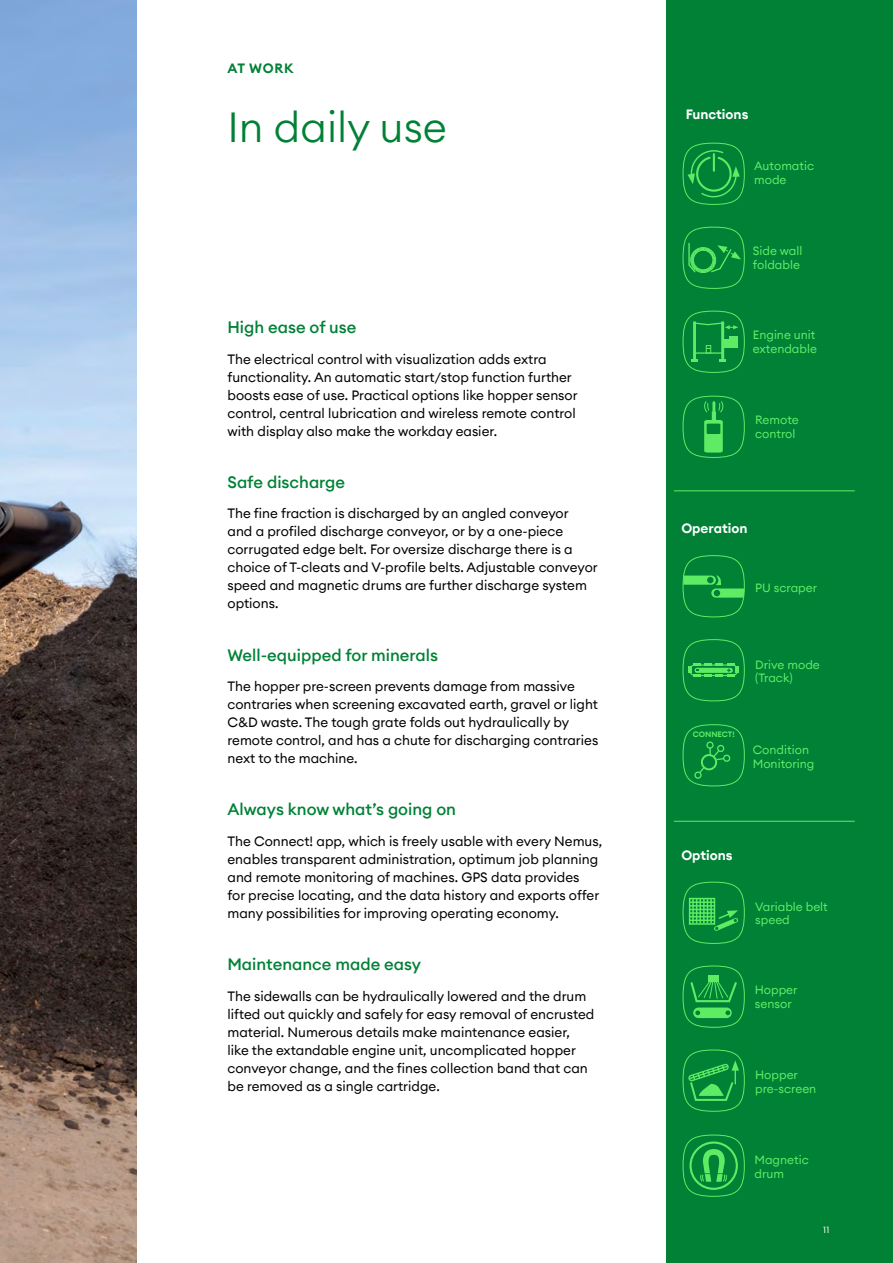
<style>
.page{position:relative;width:893px;height:1263px;background:#fff}
.page>*{position:absolute;margin:0;border:0;box-sizing:border-box;transform-origin:0 0}
.t1{font:300 42px "Euclid Circular A";color:#008136}
.t2{font:500 16.5px "Euclid Circular A";color:#008136}
.t3{font:13.5px/18px "Euclid Circular A";color:#000}
.t4{font:600 13.5px "Euclid Circular A";color:#fff}
.t5{font:600 13.5px "Euclid Circular A";letter-spacing:.055em;color:#008136}
.t6{font:12px/13.5px "Euclid Circular A";color:#5fec65}
.t7{font:9px "Euclid Circular A";color:#fff}
.t8{font:600 7.8px "Euclid Circular A";color:#5fec65}
</style>
<div class="page">
<img style="left:0;top:0;width:136px;height:1263px">
<div style="left:666px;top:0;width:227px;height:1263px;background:#008136"></div>
<hr style="left:674px;top:490px;width:181px;height:1px;background:#5fec65">
<hr style="left:674px;top:821px;width:181px;height:1px;background:#5fec65">
<svg style="left:682px;top:881px;width:63px;height:63px"></svg>
<svg style="left:682px;top:555px;width:63px;height:62px"></svg>
<svg style="left:682px;top:639px;width:63px;height:62px"></svg>
<svg style="left:682px;top:724px;width:63px;height:62px"></svg>
<svg style="left:682px;top:965px;width:63px;height:63px"></svg>
<svg style="left:682px;top:1049px;width:63px;height:63px"></svg>
<svg style="left:682px;top:1134px;width:63px;height:63px"></svg>
<svg style="left:682px;top:143px;width:63px;height:62px"></svg>
<svg style="left:682px;top:227px;width:63px;height:62px"></svg>
<svg style="left:682px;top:310px;width:63px;height:63px"></svg>
<svg style="left:682px;top:396px;width:63px;height:62px"></svg>
<p class="t5" style="left:227px;top:60px;width:68px">AT WORK</p>
<h1 class="t1" style="left:227px;top:100px;width:221px">In daily use</h1>
<p class="t2" style="left:227px;top:316px;width:130px">High ease of use</p>
<p class="t3" style="left:227px;top:350px;width:352px">The electrical control with visualization adds extra functionality. An automatic start/stop function further boosts ease of use. Practical options like hopper sensor control, central lubrication and wireless remote control with display also make the workday easier.</p>
<p class="t2" style="left:227px;top:471px;width:119px">Safe discharge</p>
<p class="t3" style="left:227px;top:504px;width:372px">The fine fraction is discharged by an angled conveyor<br>and a profiled discharge conveyor, or by a one-piece corrugated edge belt. For oversize discharge there is a choice of T-cleats and V-profile belts. Adjustable conveyor speed and magnetic drums are further discharge system options.</p>
<p class="t2" style="left:227px;top:644px;width:212px">Well-equipped for minerals</p>
<p class="t3" style="left:227px;top:677px;width:372px">The hopper pre-screen prevents damage from massive contraries when screening excavated earth, gravel or light C&amp;D waste. The tough grate folds out hydraulically by remote control, and has a chute for discharging contraries next to the machine.</p>
<p class="t2" style="left:227px;top:799px;width:230px">Always know what’s going on</p>
<p class="t3" style="left:227px;top:832px;width:376px">The Connect! app, which is freely usable with every Nemus, enables transparent administration, optimum job planning and remote monitoring of machines. GPS data provides<br>for precise locating, and the data history and exports offer many possibilities for improving operating economy.</p>
<p class="t2" style="left:227px;top:953px;width:195px">Maintenance made easy</p>
<p class="t3" style="left:227px;top:987px;width:368px">The sidewalls can be hydraulically lowered and the drum lifted out quickly and safely for easy removal of encrusted material. Numerous details make maintenance easier, like the extandable engine unit, uncomplicated hopper conveyor change, and the fines collection band that can be removed as a single cartridge.</p>
<p class="t4" style="left:686px;top:106px;width:64px">Functions</p>
<p class="t6" style="left:754px;top:159px;width:61px">Automatic mode</p>
<p class="t6" style="left:753px;top:244px;width:51px">Side wall foldable</p>
<p class="t6" style="left:753px;top:328px;width:66px">Engine unit extendable</p>
<p class="t6" style="left:755px;top:413px;width:45px">Remote control</p>
<p class="t4" style="left:681px;top:519px;width:68px">Operation</p>
<p class="t6" style="left:755px;top:581px;width:63px">PU scraper</p>
<p class="t8" style="left:693px;top:730px;width:43px">CONNECT!</p>
<p class="t6" style="left:755px;top:658px;width:66px">Drive mode (Track)</p>
<p class="t6" style="left:753px;top:743px;width:63px">Condition<br>Monitoring</p>
<p class="t4" style="left:681px;top:846px;width:53px">Options</p>
<p class="t6" style="left:755px;top:900px;width:74px">Variable belt speed</p>
<p class="t6" style="left:755px;top:983px;width:44px">Hopper sensor</p>
<p class="t6" style="left:755px;top:1068px;width:63px">Hopper pre-screen</p>
<p class="t6" style="left:754px;top:1153px;width:56px">Magnetic drum</p>
<p class="t7" style="left:823px;top:1224px;width:8px">11</p>
</div>
